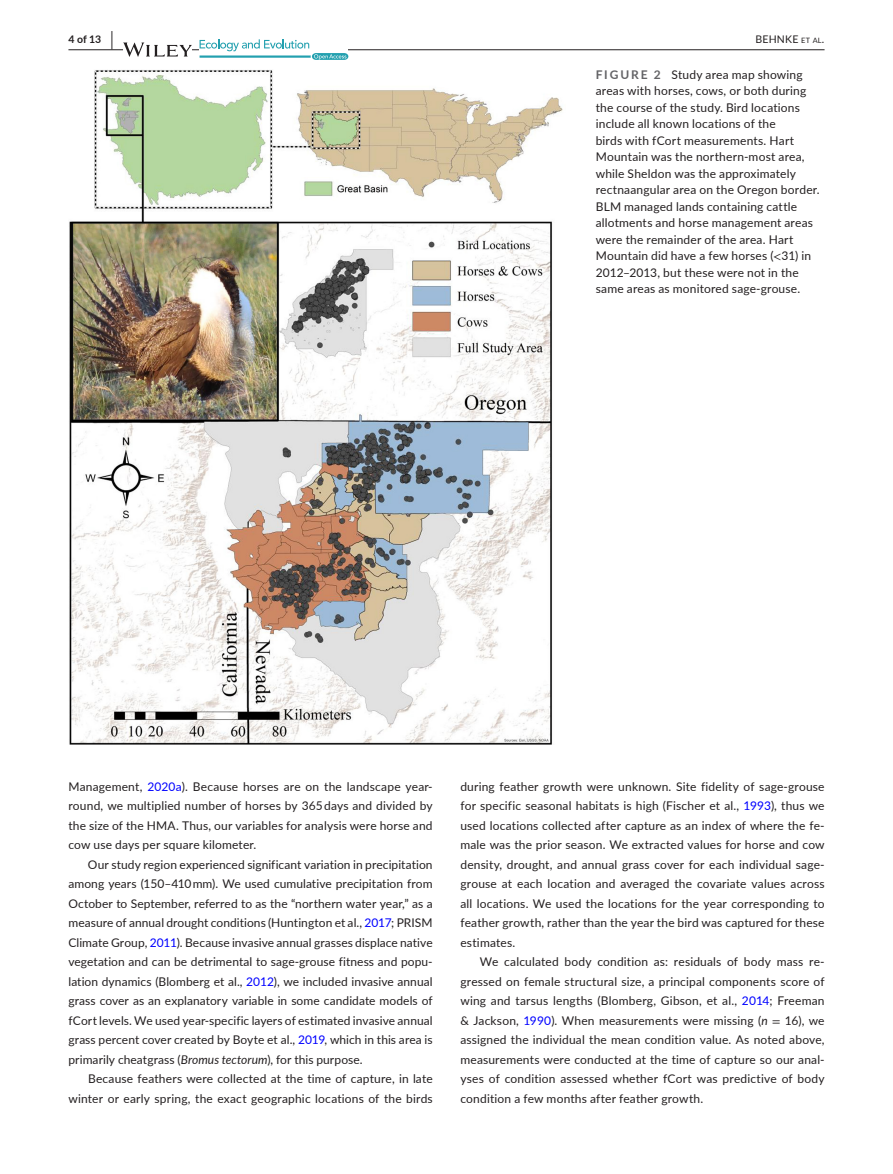
<style>
.page{position:relative;width:893px;height:1174px;background:#fff}
.page>*{position:absolute;margin:0;border:0;box-sizing:border-box;transform-origin:0 0}
.t1{font:12px/19.5px "Lato";letter-spacing:.015em;color:#231f20;text-align:justify}
.t2{font:10.5px "Lato";letter-spacing:.02em;color:#231f20}
.t3{font:700 10.5px "Lato";color:#231f20}
.s1{font-size:19.5px}
.s2{font-size:7.35px}
.s3{font-weight:700;color:#636366}
.s4{font-family:"STIX"}
.s5{color:#00f}
.s6{font-style:italic}
</style>
<div class="page">
<hr style="left:68px;top:49px;width:756px;height:1px;background:#231f20">
<svg style="left:123px;top:42px;width:69px;height:15px"></svg>
<svg style="left:200px;top:39px;width:148px;height:21px"></svg>
<img style="left:69px;top:70px;width:494px;height:674px">
<p class="t3" style="left:68px;top:31px;width:46px">4 of 13 <span class="s1">|</span></p>
<p class="t2" style="left:756px;top:31px;width:70px">BEHNKE <span class="s2">et al</span>.</p>
<p class="t1" style="left:596px;top:66px;width:225px;line-height:16.5px;text-align:left"><span class="s3">FIGURE 2</span> Study area map showing areas with horses, cows, or both during the course of the study. Bird locations include all known locations of the<br>birds with fCort measurements. Hart Mountain was the northern-most area, while Sheldon was the approximately rectnaangular area on the Oregon border.<br>BLM managed lands containing cattle allotments and horse management areas were the remainder of the area. Hart Mountain did have a few horses (<span class="s4">&lt;</span>31) in 2012–2013, but these were not in the same areas as monitored sage-grouse.</p>
<p class="t1" style="left:68px;top:776px;width:366px">Management, <span class="s5">2020a</span>). Because horses are on the landscape year&shy;round, we multiplied number of horses by 365 days and divided by the size of the HMA. Thus, our variables for analysis were horse and cow use days per square kilometer.</p>
<p class="t1" style="left:68px;top:854px;width:366px;text-indent:20px">Our study region experienced significant variation in precipitation among years (150–410 mm). We used cumulative precipitation from October to September, referred to as the “northern water year,” as a measure of annual drought conditions (Huntington et al., <span class="s5">2017</span>; PRISM Climate Group, <span class="s5">2011</span>). Because invasive annual grasses displace native vegetation and can be detrimental to sage-grouse fitness and popu&shy;lation dynamics (Blomberg et al., <span class="s5">2012</span>), we included invasive annual grass cover as an explanatory variable in some candidate models of fCort levels. We used year-specific layers of estimated invasive annual grass percent cover created by Boyte et al., <span class="s5">2019</span>, which in this area is primarily cheatgrass (<span class="s6">Bromus tectorum</span>), for this purpose.</p>
<p class="t1" style="left:69px;top:1068px;width:366px;text-align:right">Because feathers were collected at the time of capture, in late winter or early spring, the exact geographic locations of the birds</p>
<p class="t1" style="left:460px;top:776px;width:366px">during feather growth were unknown. Site fidelity of sage-grouse for specific seasonal habitats is high (Fischer et al., <span class="s5">1993</span>), thus we used locations collected after capture as an index of where the fe&shy;male was the prior season. We extracted values for horse and cow density, drought, and annual grass cover for each individual sage&shy;grouse at each location and averaged the covariate values across all locations. We used the locations for the year corresponding to feather growth, rather than the year the bird was captured for these estimates.</p>
<p class="t1" style="left:460px;top:951px;width:366px;text-indent:20px">We calculated body condition as: residuals of body mass re&shy;gressed on female structural size, a principal components score of wing and tarsus lengths (Blomberg, Gibson, et al., <span class="s5">2014</span>; Freeman &amp; Jackson, <span class="s5">1990</span>). When measurements were missing (<span class="s6">n</span> <span class="s4">=</span> 16), we assigned the individual the mean condition value. As noted above, measurements were conducted at the time of capture so our anal&shy;yses of condition assessed whether fCort was predictive of body condition a few months after feather growth.</p>
</div>
